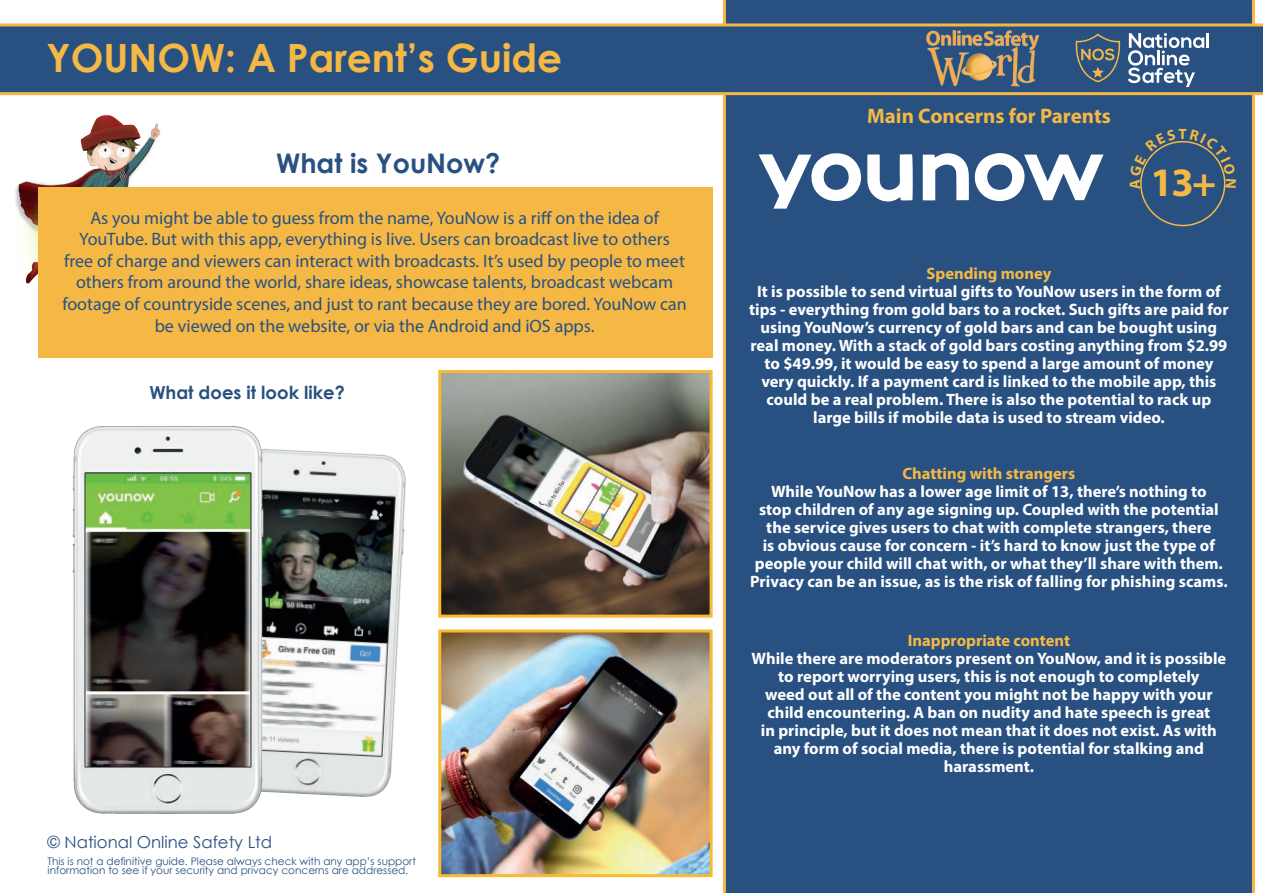
<style>
.page{position:relative;width:1263px;height:893px;background:#fff}
.page>*{position:absolute;margin:0;border:0;box-sizing:border-box;transform-origin:0 0}
.t1{font:700 40.5px "Myriad Pro";color:#f5b844}
.t2{font:700 39px "Century Gothic";color:#f5b844}
.t3{font:700 27px "Century Gothic";color:#285182}
.t4{font:700 21px "Myriad Pro";color:#f5b844}
.t5{font:18px/21.6px "Myriad Pro";color:#285182;text-align:center}
.t6{font:700 18px "Century Gothic";color:#285182}
.t7{font:700 16.5px/18px "Myriad Pro";color:#fff;text-align:center}
.t8{font:700 16.5px "Myriad Pro";color:#f5b844}
.t9{font:16.5px "Century Gothic";color:#285182}
.t10{font:10.5px/9px "Century Gothic";color:#285182}
</style>
<div class="page">
<img style="left:15px;top:115px;width:145px;height:169px">
<div style="left:38px;top:187px;width:674px;height:170px;background:#f5b844"></div>
<div style="left:723px;top:0;width:532px;height:893px;background:#285182"></div>
<svg style="left:0;top:23px;width:1263px;height:72px;background:#3c5b7c"></svg>
<hr style="left:1206px;top:33px;width:3px;height:15px;background:#fff">
<svg style="left:1128px;top:33px;width:76px;height:54px"></svg>
<svg style="left:1075px;top:33px;width:46px;height:58px;background:#4a6277"></svg>
<img style="left:923px;top:29px;width:118px;height:58px">
<img style="left:442px;top:633px;width:266px;height:240px">
<div style="left:438px;top:629px;width:274px;height:248px;border:3px solid #f6bb33"></div>
<img style="left:442px;top:374px;width:266px;height:240px">
<div style="left:438px;top:370px;width:274px;height:248px;border:3px solid #f6bb33"></div>
<img style="left:279px;top:449px;width:127px;height:348px">
<img style="left:72px;top:426px;width:207px;height:388px">
<svg style="left:923px;top:150px;width:180px;height:51px"></svg>
<svg style="left:759px;top:153px;width:154px;height:56px"></svg>
<div style="left:1130px;top:129px;width:106px;height:60px;background:#285182"></div>
<h2 class="t2" style="left:47px;top:28px;width:517px">YOUNOW: A Parent’s Guide</h2>
<h3 class="t3" style="left:276px;top:143px;width:226px">What is YouNow?</h3>
<p class="t5" style="left:62px;top:207px;width:626px">As you might be able to guess from the name, YouNow is a riff on the idea of YouTube. But with this app, everything is live. Users can broadcast live to others<br>free of charge and viewers can interact with broadcasts. It’s used by people to meet others from around the world, share ideas, showcase talents, broadcast webcam footage of countryside scenes, and just to rant because they are bored. YouNow can be viewed on the website, or via the Android and iOS apps.</p>
<p class="t6" style="left:149px;top:379px;width:197px">What does it look like?</p>
<p class="t9" style="left:48px;top:830px;width:226px">© National Online Safety Ltd</p>
<p class="t10" style="left:48px;top:856px;width:370px">This is not a definitive guide. Please always check with any app’s support information to see if your security and privacy concerns are addressed.</p>
<p class="t4" style="left:867px;top:102px;width:245px">Main Concerns for Parents</p>
<h1 class="t1" style="left:1150px;top:156px;width:67px">13+</h1>
<p class="t8" style="left:926px;top:263px;width:126px">Spending money</p>
<p class="t7" style="left:749px;top:282px;width:481px">It is possible to send virtual gifts to YouNow users in the form of tips - everything from gold bars to a rocket. Such gifts are paid for using YouNow’s currency of gold bars and can be bought using real money. With a stack of gold bars costing anything from $2.99 to $49.99, it would be easy to spend a large amount of money very quickly. If a payment card is linked to the mobile app, this could be a real problem. There is also the potential to rack up large bills if mobile data is used to stream video.</p>
<p class="t8" style="left:902px;top:463px;width:174px">Chatting with strangers</p>
<p class="t7" style="left:750px;top:482px;width:479px">While YouNow has a lower age limit of 13, there’s nothing to<br>stop children of any age signing up. Coupled with the potential the service gives users to chat with complete strangers, there<br>is obvious cause for concern - it’s hard to know just the type of people your child will chat with, or what they’ll share with them.<br>Privacy can be an issue, as is the risk of falling for phishing scams.</p>
<p class="t8" style="left:908px;top:630px;width:164px">Inappropriate content</p>
<p class="t7" style="left:751px;top:649px;width:476px">While there are moderators present on YouNow, and it is possible to report worrying users, this is not enough to completely<br>weed out all of the content you might not be happy with your child encountering. A ban on nudity and hate speech is great<br>in principle, but it does not mean that it does not exist. As with any form of social media, there is potential for stalking and harassment.</p>
</div>
